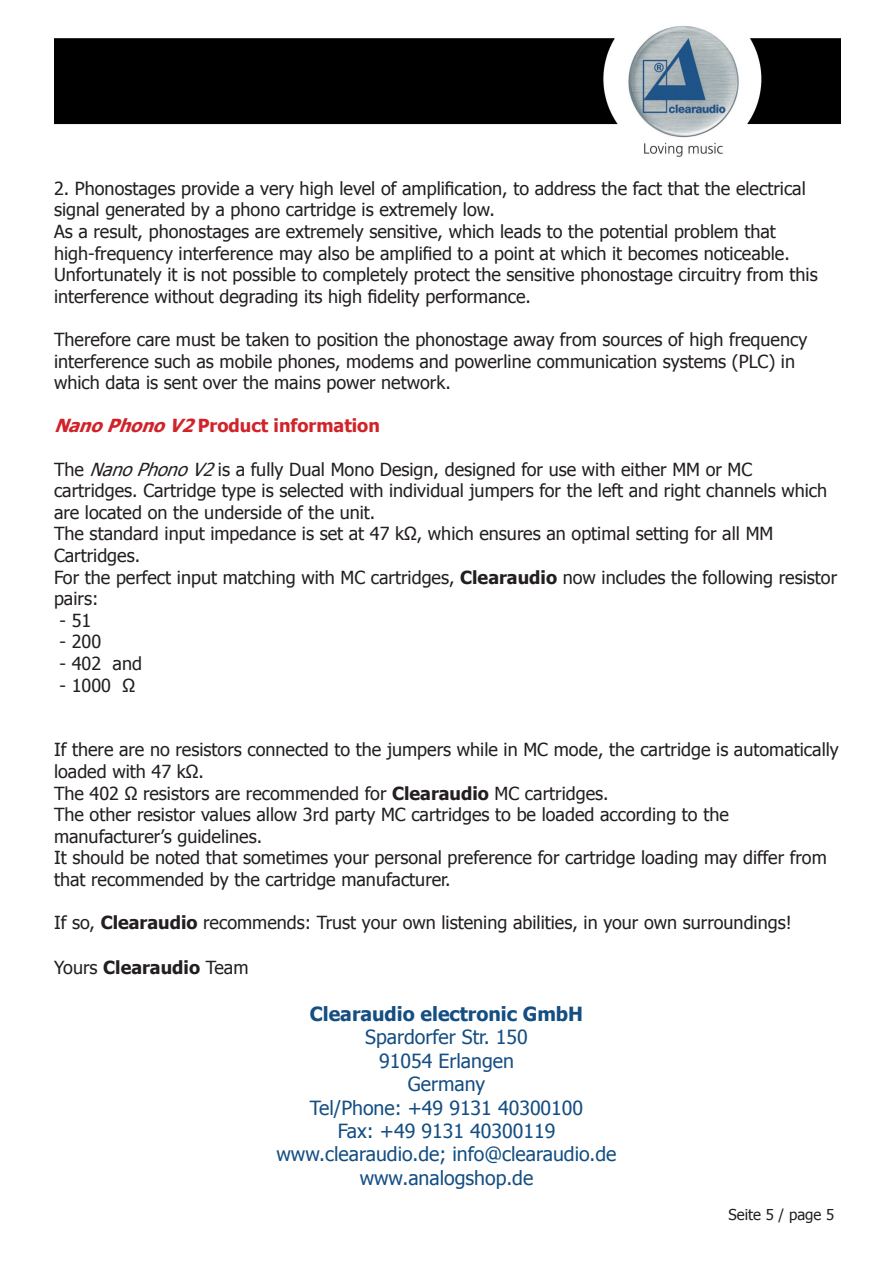
<style>
.page{position:relative;width:893px;height:1263px;background:#fff}
.page>*{position:absolute;margin:0;border:0;box-sizing:border-box;transform-origin:0 0}
.t1{font:19.5px "Tahoma";color:#144e82}
.t2{font:700 19.5px "Tahoma";color:#144e82}
.t3{font:18px/21.6px "Tahoma";color:#231f20}
.t4{font:700 18px "Tahoma";color:#d1232a}
.t5{font:700 18px "Tahoma";color:#231f20}
.t6{font:15px "Tahoma";color:#231f20}
.s1{font-style:italic}
.s2{font-weight:700}
.s3{font-weight:400}
</style>
<div class="page">
<img style="left:54px;top:26px;width:786px;height:131px">
<p class="t3" style="left:54px;top:177px;width:753px">2. Phonostages provide a very high level of amplification, to address the fact that the electrical signal generated by a phono cartridge is extremely low.</p>
<p class="t3" style="left:54px;top:220px;width:723px">As a result, phonostages are extremely sensitive, which leads to the potential problem that</p>
<p class="t3" style="left:54px;top:241px;width:765px">high-frequency interference may also be amplified to a point at which it becomes noticeable.<br>Unfortunately it is not possible to completely protect the sensitive phonostage circuitry from this interference without degrading its high fidelity performance.</p>
<p class="t3" style="left:54px;top:328px;width:755px">Therefore care must be taken to position the phonostage away from sources of high frequency</p>
<p class="t3" style="left:54px;top:349px;width:743px">interference such as mobile phones, modems and powerline communication systems (PLC) in which data is sent over the mains power network.</p>
<p class="t4" style="left:54px;top:413px;width:327px"><span class="s1">NanoPhonoV2</span>Product information</p>
<p class="t3" style="left:54px;top:457px;width:700px">The <span class="s1">NanoPhonoV2</span>is a fully Dual Mono Design, designed for use with either MM or MC</p>
<p class="t3" style="left:54px;top:479px;width:775px">cartridges. Cartridge type is selected with individual jumpers for the left and right channels which are located on the underside of the unit.</p>
<p class="t3" style="left:54px;top:522px;width:721px">The standard input impedance is set at 47 kΩ, which ensures an optimal setting for all MM</p>
<p class="t3" style="left:54px;top:544px;width:88px">Cartridges.</p>
<p class="t3" style="left:54px;top:565px;width:785px">For the perfect input matching with MC cartridges, <span class="s2">Clearaudio</span> now includes the following resistor pairs:</p>
<p class="t3" style="left:60px;top:609px;width:33px">- 51</p>
<p class="t3" style="left:60px;top:630px;width:43px">- 200</p>
<p class="t3" style="left:60px;top:652px;width:84px">- 402 and</p>
<p class="t3" style="left:60px;top:673px;width:77px">- 1000 Ω</p>
<p class="t3" style="left:54px;top:738px;width:786px">If there are no resistors connected to the jumpers while in MC mode, the cartridge is automatically loaded with 47 kΩ.</p>
<p class="t3" style="left:54px;top:781px;width:556px">The 402 Ω resistors are recommended for <span class="s2">Clearaudio</span> MC cartridges.</p>
<p class="t3" style="left:54px;top:803px;width:676px">The other resistor values allow 3rd party MC cartridges to be loaded according to the manufacturer’s guidelines.</p>
<p class="t3" style="left:54px;top:846px;width:774px">It should be noted that sometimes your personal preference for cartridge loading may differ from that recommended by the cartridge manufacturer.</p>
<p class="t3" style="left:54px;top:911px;width:739px">If so, <span class="s2">Clearaudio</span> recommends: Trust your own listening abilities, in your own surroundings!</p>
<p class="t5" style="left:54px;top:955px;width:196px"><span class="s3">Yours</span> Clearaudio <span class="s3">Team</span></p>
<p class="t2" style="left:310px;top:1000px;width:275px">Clearaudio electronic GmbH</p>
<p class="t1" style="left:365px;top:1024px;width:164px">Spardorfer Str. 150</p>
<p class="t1" style="left:379px;top:1048px;width:136px">91054 Erlangen</p>
<p class="t1" style="left:408px;top:1071px;width:79px">Germany</p>
<p class="t1" style="left:310px;top:1094px;width:275px">Tel/Phone: +49 9131 40300100</p>
<p class="t1" style="left:338px;top:1118px;width:219px">Fax: +49 9131 40300119</p>
<p class="t1" style="left:276px;top:1141px;width:342px">www.clearaudio.de; info@clearaudio.de</p>
<p class="t1" style="left:360px;top:1165px;width:175px">www.analogshop.de</p>
<p class="t6" style="left:728px;top:1205px;width:107px">Seite 5 / page 5</p>
</div>
